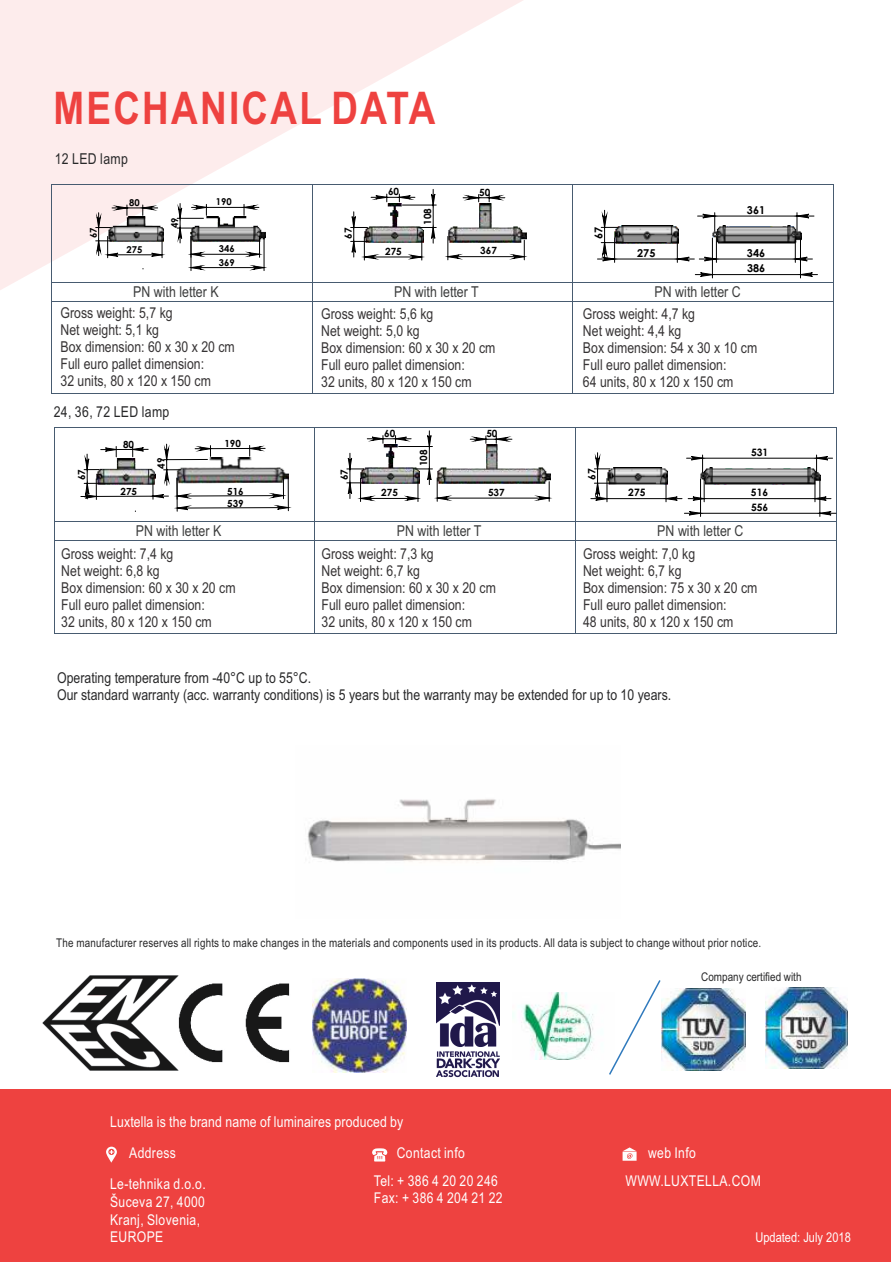
<style>
.page{position:relative;width:891px;height:1262px;background:#fff}
.page>*{position:absolute;margin:0;border:0;box-sizing:border-box;transform-origin:0 0}
.t1{font:700 45px "Arial Narrow";letter-spacing:.05em;color:#ee4240}
.t2{font:15px/17px "Arial Narrow";color:#373435}
.t3{font:15px/17px "Arial Narrow";color:#282829}
.t4{font:15px "Arial Narrow";color:#3c3d3d}
.t5{font:15px "Arial Narrow";letter-spacing:.01em;color:#fefefe}
.t6{font:15px "Arial Narrow";letter-spacing:.025em;color:#282829}
.t7{font:14.85px/17.9px "Arial Narrow";letter-spacing:.025em;color:#fefefe}
.t8{font:13.5px "Arial Narrow";color:#fefefe}
.t9{font:12px "Arial Narrow";letter-spacing:.015em;color:#282829}
.t10{font:700 10.8px "Century Gothic";color:#000}
.t11{font:700 10.2px "Century Gothic";color:#000}
.t12{font:700 9.9px "Century Gothic";color:#000}
.t13{font:700 9.75px/12px "Century Gothic";color:#000}
.t14{font:700 9.45px/13.4px "Century Gothic";color:#000}
</style>
<div class="page">
<div style="left:0;top:1089px;width:891px;height:173px;background:#ee4240"></div>
<svg style="left:0;top:0;width:523px;height:290px;fill:#fdecec"></svg>
<svg style="left:106px;top:1146px;width:11px;height:16px"></svg>
<svg style="left:623px;top:1147px;width:14px;height:13px"></svg>
<svg style="left:372px;top:1148px;width:16px;height:13px"></svg>
<hr style="left:52px;top:184px;width:260px;height:1px;background:#475b70">
<hr style="left:312px;top:184px;width:261px;height:1px;background:#475b70">
<hr style="left:573px;top:184px;width:260px;height:1px;background:#475b70">
<hr style="left:51px;top:185px;width:1px;height:97px;background:#475b70">
<hr style="left:312px;top:185px;width:1px;height:97px;background:#475b70">
<hr style="left:573px;top:185px;width:1px;height:97px;background:#475b70">
<hr style="left:833px;top:185px;width:1px;height:97px;background:#475b70">
<hr style="left:52px;top:282px;width:260px;height:1px;background:#475b70">
<hr style="left:312px;top:282px;width:261px;height:1px;background:#475b70">
<hr style="left:573px;top:282px;width:260px;height:1px;background:#475b70">
<svg style="left:51px;top:282px;width:1px;height:19px"></svg>
<hr style="left:52px;top:301px;width:260px;height:1px;background:#475b70">
<svg style="left:312px;top:283px;width:1px;height:18px"></svg>
<hr style="left:312px;top:301px;width:261px;height:1px;background:#475b70">
<hr style="left:573px;top:301px;width:260px;height:1px;background:#475b70">
<svg style="left:833px;top:282px;width:1px;height:19px"></svg>
<hr style="left:51px;top:301px;width:1px;height:92px;background:#475b70">
<hr style="left:52px;top:393px;width:260px;height:1px;background:#475b70">
<hr style="left:312px;top:301px;width:1px;height:92px;background:#475b70">
<hr style="left:312px;top:393px;width:261px;height:1px;background:#475b70">
<hr style="left:573px;top:301px;width:1px;height:92px;background:#475b70">
<hr style="left:573px;top:393px;width:260px;height:1px;background:#475b70">
<hr style="left:833px;top:301px;width:1px;height:92px;background:#475b70">
<hr style="left:54px;top:427px;width:260px;height:1px;background:#475b70">
<hr style="left:315px;top:427px;width:260px;height:1px;background:#475b70">
<hr style="left:576px;top:427px;width:260px;height:1px;background:#475b70">
<hr style="left:54px;top:427px;width:1px;height:94px;background:#475b70">
<hr style="left:314px;top:427px;width:1px;height:94px;background:#475b70">
<hr style="left:575px;top:427px;width:1px;height:94px;background:#475b70">
<hr style="left:836px;top:427px;width:1px;height:94px;background:#475b70">
<hr style="left:54px;top:521px;width:260px;height:1px;background:#475b70">
<hr style="left:315px;top:521px;width:260px;height:1px;background:#475b70">
<hr style="left:576px;top:521px;width:260px;height:1px;background:#475b70">
<svg style="left:54px;top:522px;width:1px;height:18px"></svg>
<hr style="left:54px;top:540px;width:260px;height:1px;background:#475b70">
<svg style="left:314px;top:521px;width:1px;height:20px"></svg>
<hr style="left:315px;top:540px;width:260px;height:1px;background:#475b70">
<svg style="left:575px;top:521px;width:1px;height:20px"></svg>
<hr style="left:576px;top:540px;width:260px;height:1px;background:#475b70">
<hr style="left:54px;top:541px;width:1px;height:92px;background:#475b70">
<hr style="left:54px;top:633px;width:260px;height:1px;background:#475b70">
<hr style="left:314px;top:541px;width:1px;height:92px;background:#475b70">
<hr style="left:315px;top:633px;width:260px;height:1px;background:#475b70">
<hr style="left:575px;top:541px;width:1px;height:92px;background:#475b70">
<hr style="left:576px;top:633px;width:260px;height:1px;background:#475b70">
<hr style="left:836px;top:541px;width:1px;height:92px;background:#475b70">
<img style="left:42px;top:975px;width:137px;height:96px">
<img style="left:178px;top:982px;width:112px;height:81px">
<img style="left:662px;top:988px;width:83px;height:82px">
<img style="left:766px;top:987px;width:81px;height:81px">
<img style="left:313px;top:978px;width:93px;height:94px">
<img style="left:436px;top:982px;width:63px;height:96px">
<img style="left:513px;top:992px;width:81px;height:67px">
<svg style="left:609px;top:980px;width:53px;height:95px"></svg>
<svg style="left:591px;top:452px;width:246px;height:89px"></svg>
<hr style="left:712px;top:238px;width:1px;height:40px;background:#000">
<hr style="left:800px;top:238px;width:1px;height:40px;background:#000">
<svg style="left:695px;top:272px;width:123px;height:5px"></svg>
<svg style="left:597px;top:209px;width:217px;height:53px"></svg>
<svg style="left:346px;top:430px;width:206px;height:72px"></svg>
<svg style="left:346px;top:162px;width:181px;height:122px"></svg>
<svg style="left:81px;top:443px;width:211px;height:69px"></svg>
<hr style="left:191px;top:236px;width:1px;height:35px;background:#000">
<hr style="left:264px;top:237px;width:1px;height:34px;background:#000">
<svg style="left:186px;top:264px;width:83px;height:7px"></svg>
<svg style="left:177px;top:176px;width:88px;height:82px"></svg>
<svg style="left:95px;top:205px;width:72px;height:53px"></svg>
<img style="left:307px;top:799px;width:313px;height:63px">
<h1 class="t1" style="left:53px;top:91px;width:383px">MECHANICAL DATA</h1>
<p class="t6" style="left:55px;top:153px;width:75px">12 LED lamp</p>
<p class="t14" style="left:87px;top:238px;width:12px;rotate:-90deg">67</p>
<p class="t14" style="left:129px;top:197px;width:12px">80</p>
<p class="t14" style="left:127px;top:243px;width:17px">275</p>
<p class="t14" style="left:169px;top:228px;width:12px;rotate:-90deg">49</p>
<p class="t14" style="left:216px;top:196px;width:17px">190</p>
<p class="t14" style="left:219px;top:243px;width:17px">346<br>369</p>
<p class="t12" style="left:344px;top:239px;width:13px;rotate:-90deg">67</p>
<p class="t12" style="left:388px;top:188px;width:13px">60</p>
<p class="t12" style="left:385px;top:247px;width:18px">275</p>
<p class="t12" style="left:424px;top:225px;width:18px;rotate:-90deg">108</p>
<p class="t12" style="left:479px;top:188px;width:13px">50</p>
<p class="t12" style="left:480px;top:247px;width:18px">367</p>
<p class="t10" style="left:594px;top:239px;width:14px;rotate:-90deg">67</p>
<p class="t10" style="left:637px;top:248px;width:20px">275</p>
<p class="t10" style="left:747px;top:205px;width:20px">361</p>
<p class="t10" style="left:747px;top:248px;width:20px">346</p>
<p class="t10" style="left:747px;top:264px;width:20px">386</p>
<p class="t4" style="left:133px;top:286px;width:87px">PN with letter K</p>
<p class="t4" style="left:394px;top:286px;width:86px">PN with letter T</p>
<p class="t4" style="left:655px;top:286px;width:88px">PN with letter C</p>
<p class="t2" style="left:61px;top:306px;width:176px">Gross weight: 5,7 kg<br>Net weight: 5,1 kg<br>Box dimension: 60 x 30 x 20 cm<br>Full euro pallet dimension:<br>32 units, 80 x 120 x 150 cm</p>
<p class="t2" style="left:321px;top:307px;width:176px">Gross weight: 5,6 kg<br>Net weight: 5,0 kg<br>Box dimension: 60 x 30 x 20 cm<br>Full euro pallet dimension:<br>32 units, 80 x 120 x 150 cm</p>
<p class="t2" style="left:583px;top:307px;width:176px">Gross weight: 4,7 kg<br>Net weight: 4,4 kg<br>Box dimension: 54 x 30 x 10 cm<br>Full euro pallet dimension:<br>64 units, 80 x 120 x 150 cm</p>
<p class="t6" style="left:54px;top:406px;width:117px">24, 36, 72 LED lamp</p>
<p class="t13" style="left:77px;top:480px;width:13px;rotate:-90deg">67</p>
<p class="t13" style="left:224px;top:439px;width:18px">190</p>
<p class="t13" style="left:123px;top:439px;width:12px">80</p>
<p class="t13" style="left:121px;top:486px;width:18px">275</p>
<p class="t13" style="left:227px;top:486px;width:18px">516<br>539</p>
<p class="t13" style="left:156px;top:469px;width:12px;rotate:-90deg">49</p>
<p class="t12" style="left:340px;top:480px;width:13px;rotate:-90deg">67</p>
<p class="t12" style="left:384px;top:429px;width:13px">60</p>
<p class="t12" style="left:381px;top:489px;width:18px">275</p>
<p class="t12" style="left:420px;top:466px;width:18px;rotate:-90deg">108</p>
<p class="t12" style="left:486px;top:429px;width:13px">50</p>
<p class="t12" style="left:488px;top:488px;width:18px">537</p>
<p class="t11" style="left:588px;top:480px;width:13px;rotate:-90deg">67</p>
<p class="t11" style="left:628px;top:488px;width:19px">275</p>
<p class="t4" style="left:136px;top:525px;width:87px">PN with letter K</p>
<p class="t4" style="left:397px;top:525px;width:86px">PN with letter T</p>
<p class="t4" style="left:657px;top:525px;width:88px">PN with letter C</p>
<p class="t11" style="left:751px;top:448px;width:19px">531</p>
<p class="t11" style="left:751px;top:488px;width:19px">516</p>
<p class="t11" style="left:751px;top:503px;width:19px">556</p>
<p class="t2" style="left:61px;top:546px;width:176px">Gross weight: 7,4 kg<br>Net weight: 6,8 kg<br>Box dimension: 60 x 30 x 20 cm<br>Full euro pallet dimension:<br>32 units, 80 x 120 x 150 cm</p>
<p class="t2" style="left:322px;top:546px;width:176px">Gross weight: 7,3 kg<br>Net weight: 6,7 kg<br>Box dimension: 60 x 30 x 20 cm<br>Full euro pallet dimension:<br>32 units, 80 x 120 x 150 cm</p>
<p class="t2" style="left:583px;top:546px;width:176px">Gross weight: 7,0 kg<br>Net weight: 6,7 kg<br>Box dimension: 75 x 30 x 20 cm<br>Full euro pallet dimension:<br>48 units, 80 x 120 x 150 cm</p>
<p class="t3" style="left:57px;top:671px;width:615px">Operating temperature from -40°C up to 55°C.<br>Our standard warranty (acc. warranty conditions) is 5 years but the warranty may be extended for up to 10 years.</p>
<p class="t9" style="left:56px;top:938px;width:706px">The manufacturer reserves all rights to make changes in the materials and components used in its products. All data is subject to change without prior notice.</p>
<p class="t9" style="left:701px;top:972px;width:102px">Company certified with</p>
<p class="t5" style="left:110px;top:1116px;width:295px">Luxtella is the brand name of luminaires produced by</p>
<p class="t7" style="left:129px;top:1145px;width:48px">Address</p>
<p class="t7" style="left:397px;top:1145px;width:70px">Contact info</p>
<p class="t7" style="left:648px;top:1145px;width:49px">web Info</p>
<p class="t7" style="left:110px;top:1176px;width:97px">Le-tehnika d.o.o.<br>Šuceva 27, 4000<br>Kranj, Slovenia,<br>EUROPE</p>
<p class="t7" style="left:374px;top:1172px;width:130px">Tel: + 386 4 20 20 246<br>Fax: + 386 4 204 21 22</p>
<p class="t7" style="left:626px;top:1172px;width:137px">WWW.LUXTELLA.COM</p>
<p class="t8" style="left:755px;top:1232px;width:97px">Updated: July 2018</p>
</div>
